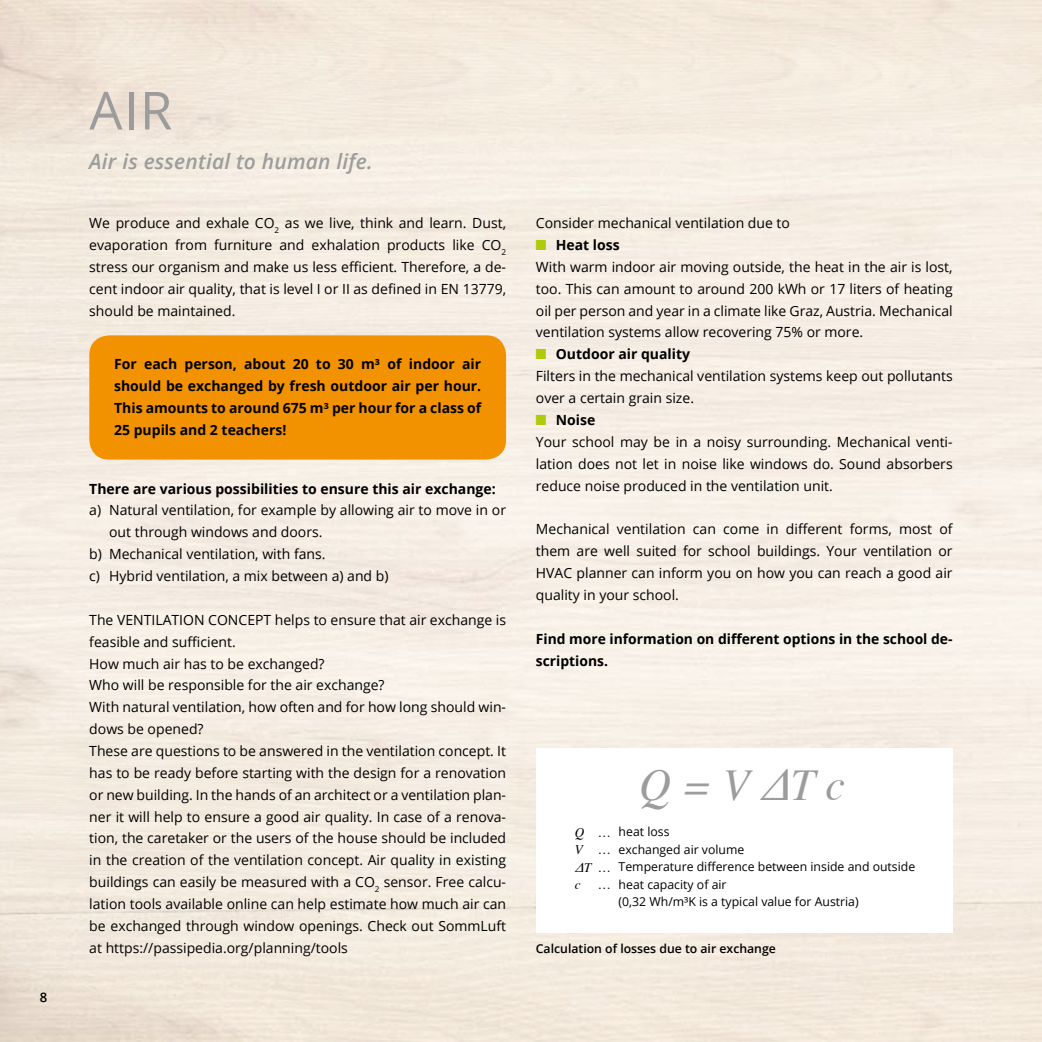
<style>
.page{position:relative;width:1042px;height:1042px;background:#fff}
.page>*{position:absolute;margin:0;border:0;box-sizing:border-box;transform-origin:0 0}
.t1{font:52.5px "Open Sans";color:#9c9c9c}
.t2{font:italic 43.93px "Times";color:#9c9c9c}
.t3{font:italic 600 21px "Open Sans";letter-spacing:.01em;color:#9c9c9c}
.t4{font:14px/21.9px "Open Sans";color:#000;text-align:justify}
.t5{font:700 14px/21.9px "Open Sans";color:#000}
.t6{font:italic 13.12px/17.5px "Times";color:#000;text-align:justify}
.t7{font:600 13.12px "Open Sans";color:#000}
.t8{font:12.25px/17.5px "Open Sans";color:#000}
.t9{font:600 12.25px "Open Sans";color:#000}
</style>
<div class="page">
<img style="left:0;top:0;width:1042px;height:1042px">
<div style="left:536px;top:748px;width:416px;height:185px;background:#fff"></div>
<div style="left:89px;top:335px;width:417px;height:124px;background:#f39200;border-radius:20px"></div>
<svg style="left:536px;top:240px;width:10px;height:10px"></svg>
<svg style="left:536px;top:349px;width:10px;height:10px"></svg>
<svg style="left:536px;top:415px;width:10px;height:10px"></svg>
<p class="t7" style="left:40px;top:988px;width:9px">8</p>
<h1 class="t1" style="left:89px;top:74px;width:85px">AIR</h1>
<h3 class="t3" style="left:89px;top:147px;width:285px">Air is essential to human life.</h3>
<p class="t4" style="left:89px;top:212px;width:418px">We produce and exhale CO<sub>2</sub> as we live, think and learn. Dust, evaporation from furniture and exhalation products like CO<sub>2 </sub>stress our organism and make us less efficient. Therefore, a de&shy;cent indoor air quality, that is level I or II as defined in EN 13779, should be maintained.</p>
<p class="t5" style="left:114px;top:353px;width:369px;text-align:justify">For each person, about 20 to 30 m³ of indoor air should be exchanged by fresh outdoor air per hour.<br>This amounts to around 675 m³ per hour for a class of 25 pupils and 2 teachers!</p>
<p class="t5" style="left:89px;top:477px;width:408px">There are various possibilities to ensure this air exchange:</p>
<p class="t4" style="left:89px;top:499px;width:418px">a) Natural ventilation, for example by allowing air to move in or</p>
<p class="t4" style="left:109px;top:521px;width:215px">out through windows and doors.</p>
<p class="t4" style="left:89px;top:543px;width:238px">b) Mechanical ventilation, with fans.</p>
<p class="t4" style="left:89px;top:564px;width:301px">c) Hybrid ventilation, a mix between a) and b)</p>
<p class="t4" style="left:89px;top:608px;width:418px;text-align:left">The VENTILATION CONCEPT helps to ensure that air exchange is feasible and sufficient.<br>How much air has to be exchanged?<br>Who will be responsible for the air exchange?<br>With natural ventilation, how often and for how long should win&shy;dows be opened?<br>These are questions to be answered in the ventilation concept. It has to be ready before starting with the design for a renovation or new building. In the hands of an architect or a ventilation plan&shy;ner it will help to ensure a good air quality. In case of a renova&shy;tion, the caretaker or the users of the house should be included in the creation of the ventilation concept. Air quality in existing buildings can easily be measured with a CO<sub>2</sub> sensor. Free calcu&shy;lation tools available online can help estimate how much air can be exchanged through window openings. Check out SommLuft at https://passipedia.org/planning/tools</p>
<p class="t4" style="left:536px;top:212px;width:256px">Consider mechanical ventilation due to</p>
<p class="t5" style="left:556px;top:233px;width:66px">Heat loss</p>
<p class="t4" style="left:536px;top:255px;width:418px">With warm indoor air moving outside, the heat in the air is lost, too. This can amount to around 200 kWh or 17 liters of heating oil per person and year in a climate like Graz, Austria. Mechanical ventilation systems allow recovering 75% or more.</p>
<p class="t5" style="left:556px;top:343px;width:136px">Outdoor air quality</p>
<p class="t4" style="left:536px;top:365px;width:418px">Filters in the mechanical ventilation systems keep out pollutants over a certain grain size.</p>
<p class="t5" style="left:556px;top:408px;width:41px">Noise</p>
<p class="t4" style="left:536px;top:430px;width:418px">Your school may be in a noisy surrounding. Mechanical venti&shy;lation does not let in noise like windows do. Sound absorbers reduce noise produced in the ventilation unit.</p>
<p class="t4" style="left:536px;top:518px;width:418px">Mechanical ventilation can come in different forms, most of them are well suited for school buildings. Your ventilation or HVAC planner can inform you on how you can reach a good air quality in your school.</p>
<p class="t5" style="left:536px;top:627px;width:418px">Find more information on different options in the school de&shy;scriptions.</p>
<p class="t6" style="left:575px;top:822px;width:36px">Q … V … ΔT … c</p>
<p class="t6" style="left:598px;top:875px;width:13px">…</p>
<h2 class="t2" style="left:639px;top:747px;width:207px">Q = V ΔT c</h2>
<p class="t8" style="left:618px;top:822px;width:298px">heat loss<br>exchanged air volume<br>Temperature difference between inside and outside heat capacity of air<br>(0,32 Wh/m³K is a typical value for Austria)</p>
<p class="t9" style="left:536px;top:940px;width:242px">Calculation of losses due to air exchange</p>
</div>
